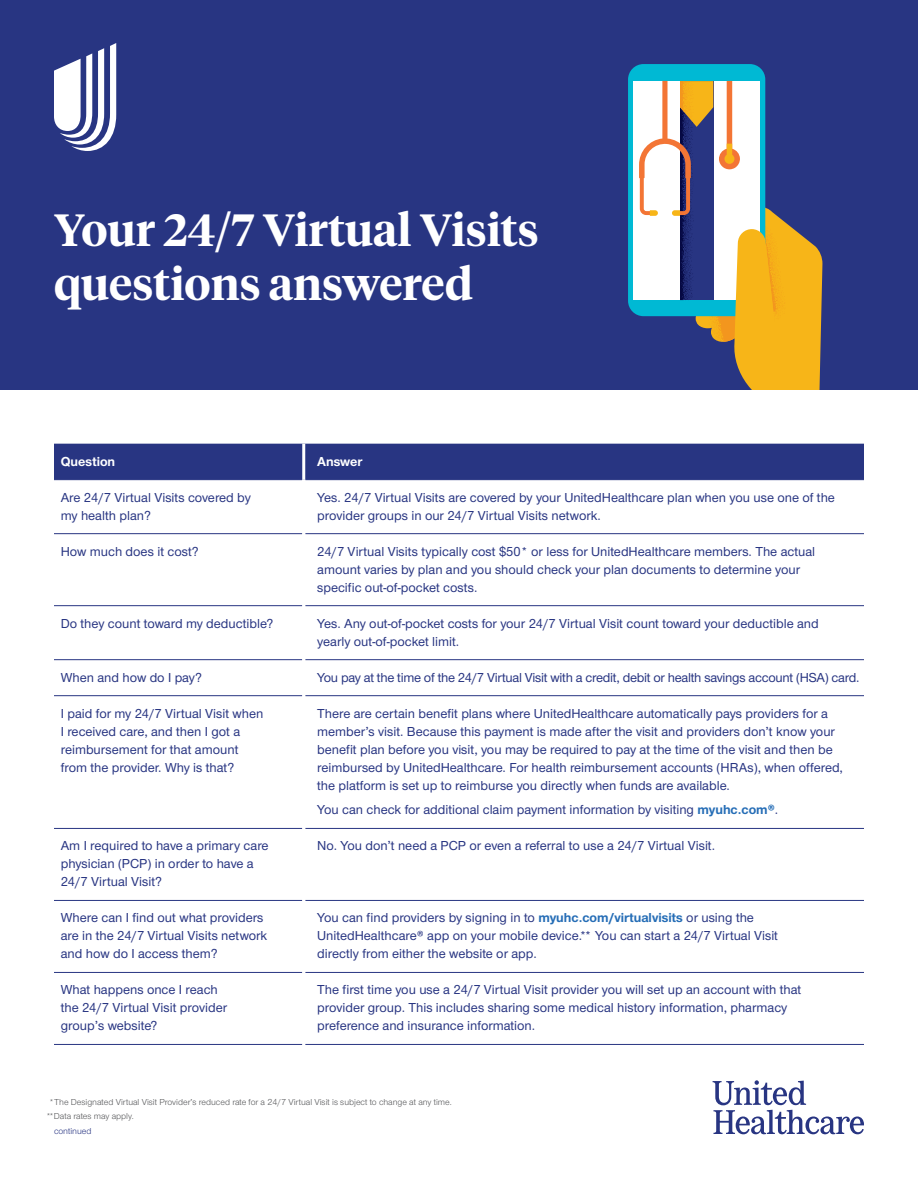
<style>
.page{position:relative;width:918px;height:1188px;background:#fff}
.page>*{position:absolute;margin:0;border:0;box-sizing:border-box;transform-origin:0 0}
.t1{font:600 45px/54px "UHC Serif Headline";color:#fff}
.t2{font:500 13.5px/18px "UHC Sans";color:#283582}
.t3{font:500 13.5px "UHC Sans";letter-spacing:-.02em;color:#283582}
.t4{font:700 13.5px "UHC Sans";color:#fff}
.t5{font:9px/14.2px "UHC Sans";color:#57585a}
.t6{font:9px "UHC Sans";color:#283582}
.s1{font-weight:700;color:#256db6}
</style>
<div class="page">
<div style="left:0;top:0;width:918px;height:390px;background:#283582"></div>
<div style="left:628px;top:64px;width:137px;height:252px;background:#00b9d4;border-radius:15px"></div>
<div style="left:633px;top:81px;width:127px;height:219px;background:#fff"></div>
<svg style="left:639px;top:81px;width:183px;height:309px"></svg>
<svg style="left:713px;top:1080px;width:151px;height:54px"></svg>
<div style="left:54px;top:444px;width:810px;height:35px;background:#283582"></div>
<hr style="left:54px;top:479px;width:248px;height:1px;background:#283582">
<hr style="left:305px;top:479px;width:559px;height:1px;background:#283582">
<hr style="left:54px;top:533px;width:248px;height:1px;background:#283582">
<hr style="left:305px;top:533px;width:559px;height:1px;background:#283582">
<hr style="left:54px;top:605px;width:248px;height:1px;background:#283582">
<hr style="left:305px;top:605px;width:559px;height:1px;background:#283582">
<hr style="left:54px;top:659px;width:248px;height:1px;background:#283582">
<hr style="left:305px;top:659px;width:559px;height:1px;background:#283582">
<hr style="left:54px;top:695px;width:248px;height:1px;background:#283582">
<hr style="left:305px;top:695px;width:559px;height:1px;background:#283582">
<hr style="left:54px;top:828px;width:248px;height:1px;background:#283582">
<hr style="left:305px;top:828px;width:559px;height:1px;background:#283582">
<hr style="left:54px;top:900px;width:248px;height:1px;background:#283582">
<hr style="left:305px;top:900px;width:559px;height:1px;background:#283582">
<hr style="left:54px;top:972px;width:248px;height:1px;background:#283582">
<hr style="left:305px;top:972px;width:559px;height:1px;background:#283582">
<hr style="left:54px;top:1044px;width:248px;height:1px;background:#283582">
<hr style="left:305px;top:1044px;width:559px;height:1px;background:#283582">
<hr style="left:302px;top:444px;width:3px;height:36px;background:#fff">
<svg style="left:54px;top:43px;width:62px;height:108px"></svg>
<h1 class="t1" style="left:54px;top:201px;width:486px">Your 24/7 Virtual Visits questions answered</h1>
<p class="t4" style="left:61px;top:452px;width:56px">Question</p>
<p class="t4" style="left:317px;top:452px;width:47px">Answer</p>
<p class="t2" style="left:61px;top:488px;width:192px">Are 24/7 Virtual Visits covered by my health plan?</p>
<p class="t2" style="left:317px;top:488px;width:519px">Yes. 24/7 Virtual Visits are covered by your UnitedHealthcare plan when you use one of the provider groups in our 24/7 Virtual Visits network.</p>
<p class="t2" style="left:61px;top:542px;width:139px">How much does it cost?</p>
<p class="t2" style="left:317px;top:542px;width:499px">24/7 Virtual Visits typically cost $50* or less for UnitedHealthcare members. The actual amount varies by plan and you should check your plan documents to determine your specific out-of-pocket costs.</p>
<p class="t2" style="left:61px;top:614px;width:214px">Do they count toward my deductible?</p>
<p class="t2" style="left:317px;top:614px;width:503px">Yes. Any out-of-pocket costs for your 24/7 Virtual Visit count toward your deductible and yearly out-of-pocket limit.</p>
<p class="t2" style="left:61px;top:668px;width:143px">When and how do I pay?</p>
<p class="t3" style="left:317px;top:668px;width:544px">You pay at the time of the 24/7 Virtual Visit with a credit, debit or health savings account (HSA) card.</p>
<p class="t2" style="left:61px;top:704px;width:204px">I paid for my 24/7 Virtual Visit when<br>I received care, and then I got a reimbursement for that amount from the provider. Why is that?</p>
<p class="t2" style="left:317px;top:704px;width:527px">There are certain benefit plans where UnitedHealthcare automatically pays providers for a member’s visit. Because this payment is made after the visit and providers don’t know your benefit plan before you visit, you may be required to pay at the time of the visit and then be reimbursed by UnitedHealthcare. For health reimbursement accounts (HRAs), when offered, the platform is set up to reimburse you directly when funds are available.</p>
<p class="t2" style="left:317px;top:800px;width:462px">You can check for additional claim payment information by visiting <span class="s1">myuhc.com®</span>.</p>
<p class="t2" style="left:61px;top:836px;width:209px">Am I required to have a primary care physician (PCP) in order to have a<br>24/7 Virtual Visit?</p>
<p class="t2" style="left:317px;top:836px;width:399px">No. You don’t need a PCP or even a referral to use a 24/7 Virtual Visit.</p>
<p class="t2" style="left:61px;top:908px;width:208px">Where can I find out what providers are in the 24/7 Virtual Visits network and how do I access them?</p>
<p class="t2" style="left:317px;top:908px;width:462px">You can find providers by signing in to <span class="s1">myuhc.com/virtualvisits</span> or using the<br>UnitedHealthcare® app on your mobile device.** You can start a 24/7 Virtual Visit directly from either the website or app.</p>
<p class="t2" style="left:61px;top:980px;width:168px">What happens once I reach the 24/7 Virtual Visit provider group’s website?</p>
<p class="t2" style="left:317px;top:980px;width:486px">The first time you use a 24/7 Virtual Visit provider you will set up an account with that provider group. This includes sharing some medical history information, pharmacy preference and insurance information.</p>
<p class="t5" style="left:46px;top:1094px;width:407px;text-indent:3px">*The Designated Virtual Visit Provider’s reduced rate for a 24/7 Virtual Visit is subject to change at any time. **Data rates may apply.</p>
<p class="t6" style="left:54px;top:1125px;width:39px">continued</p>
</div>
